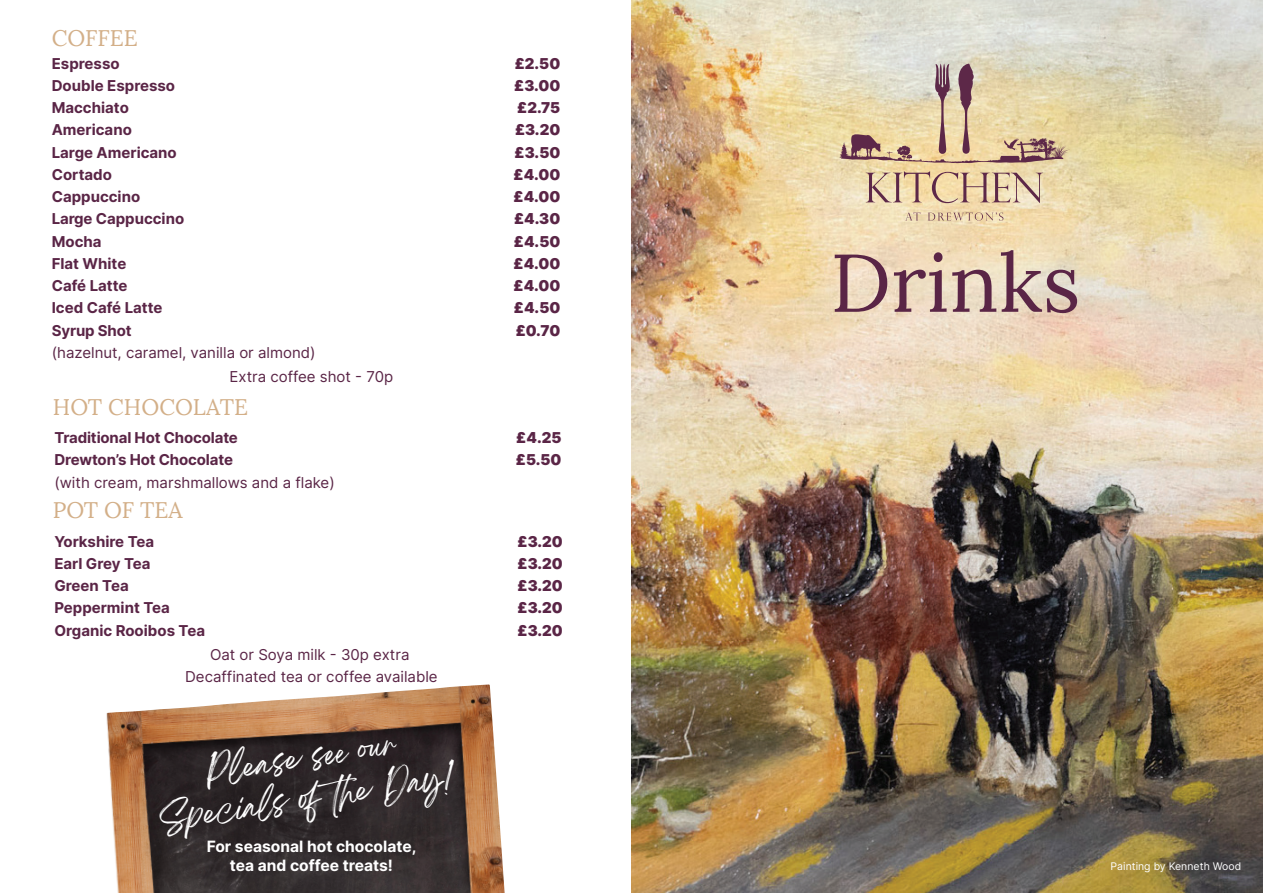
<style>
.page{position:relative;width:1263px;height:893px;background:#fff}
.page>*{position:absolute;margin:0;border:0;box-sizing:border-box;transform-origin:0 0}
.t1{font:81.6px "Lora";color:#5a2546}
.t2{font:28.65px/40.5px "Breathing";color:#fff;text-align:center}
.t3{font:22.5px "Lora";color:#d3af88}
.t4{font:700 15.6px/18.8px "Inter";color:#fff;text-align:center}
.t5{font:700 15px "Inter";color:#5a2546}
.t6{font:15px "Inter";color:#5a2546}
.t7{font:900 15px "Inter";color:#5a2546}
.t8{font:10.5px "Inter";color:#fff}
</style>
<div class="page">
<img style="left:631px;top:0;width:632px;height:893px">
<svg style="left:866px;top:171px;width:177px;height:32px;background:#d4ba9b"></svg>
<svg style="left:905px;top:212px;width:15px;height:8px"></svg>
<svg style="left:928px;top:212px;width:75px;height:9px"></svg>
<svg style="left:839px;top:63px;width:232px;height:100px;background:#d6c3a2"></svg>
<img style="left:106px;top:684px;width:399px;height:209px">
<h3 class="t3" style="left:52px;top:24px;width:88px">COFFEE</h3>
<p class="t5" style="left:52px;top:52px;width:69px">Espresso</p>
<p class="t7" style="left:514px;top:52px;width:47px">£2.50</p>
<p class="t5" style="left:52px;top:74px;width:125px">Double Espresso</p>
<p class="t7" style="left:514px;top:74px;width:48px">£3.00</p>
<p class="t5" style="left:52px;top:97px;width:79px">Macchiato</p>
<p class="t7" style="left:517px;top:97px;width:45px">£2.75</p>
<p class="t5" style="left:52px;top:119px;width:82px">Americano</p>
<p class="t7" style="left:515px;top:119px;width:47px">£3.20</p>
<p class="t5" style="left:52px;top:141px;width:127px">Large Americano</p>
<p class="t7" style="left:514px;top:141px;width:47px">£3.50</p>
<p class="t5" style="left:52px;top:163px;width:62px">Cortado</p>
<p class="t7" style="left:513px;top:163px;width:49px">£4.00</p>
<p class="t5" style="left:52px;top:186px;width:90px">Cappuccino</p>
<p class="t7" style="left:513px;top:186px;width:49px">£4.00</p>
<p class="t5" style="left:52px;top:208px;width:134px">Large Cappuccino</p>
<p class="t7" style="left:514px;top:208px;width:48px">£4.30</p>
<p class="t5" style="left:52px;top:230px;width:51px">Mocha</p>
<p class="t7" style="left:514px;top:230px;width:48px">£4.50</p>
<p class="t5" style="left:52px;top:252px;width:76px">Flat White</p>
<p class="t7" style="left:513px;top:252px;width:49px">£4.00</p>
<p class="t5" style="left:52px;top:275px;width:77px">Café Latte</p>
<p class="t7" style="left:513px;top:275px;width:49px">£4.00</p>
<p class="t5" style="left:52px;top:297px;width:112px">Iced Café Latte</p>
<p class="t7" style="left:514px;top:297px;width:48px">£4.50</p>
<p class="t5" style="left:52px;top:319px;width:81px">Syrup Shot</p>
<p class="t7" style="left:515px;top:319px;width:46px">£0.70</p>
<p class="t6" style="left:52px;top:341px;width:265px">(hazelnut, caramel, vanilla or almond)</p>
<h3 class="t3" style="left:53px;top:393px;width:197px">HOT CHOCOLATE</h3>
<p class="t5" style="left:54px;top:427px;width:185px">Traditional Hot Chocolate</p>
<p class="t7" style="left:516px;top:427px;width:47px">£4.25</p>
<p class="t5" style="left:54px;top:449px;width:180px">Drewton’s Hot Chocolate</p>
<p class="t7" style="left:515px;top:449px;width:47px">£5.50</p>
<p class="t6" style="left:54px;top:471px;width:282px">(with cream, marshmallows and a flake)</p>
<p class="t6" style="left:230px;top:366px;width:165px">Extra coffee shot - 70p</p>
<h3 class="t3" style="left:53px;top:497px;width:131px">POT OF TEA</h3>
<p class="t5" style="left:54px;top:530px;width:101px">Yorkshire Tea</p>
<p class="t7" style="left:517px;top:530px;width:47px">£3.20</p>
<p class="t5" style="left:54px;top:553px;width:98px">Earl Grey Tea</p>
<p class="t7" style="left:517px;top:553px;width:47px">£3.20</p>
<p class="t5" style="left:54px;top:575px;width:76px">Green Tea</p>
<p class="t7" style="left:517px;top:575px;width:47px">£3.20</p>
<p class="t5" style="left:54px;top:597px;width:117px">Peppermint Tea</p>
<p class="t7" style="left:517px;top:597px;width:47px">£3.20</p>
<p class="t5" style="left:54px;top:619px;width:152px">Organic Rooibos Tea</p>
<p class="t7" style="left:517px;top:619px;width:47px">£3.20</p>
<p class="t6" style="left:210px;top:643px;width:201px">Oat or Soya milk - 30p extra</p>
<p class="t6" style="left:185px;top:666px;width:254px">Decaffinated tea or coffee available</p>
<h2 class="t2" style="left:152px;top:769px;width:298px;rotate:-9deg">Please see our<br>Specials of the Day!</h2>
<p class="t4" style="left:207px;top:836px;width:211px">For seasonal hot chocolate, tea and coffee treats!</p>
<h1 class="t1" style="left:830px;top:233px;width:252px">Drinks</h1>
<p class="t8" style="left:1110px;top:858px;width:132px">Painting by Kenneth Wood</p>
</div>
